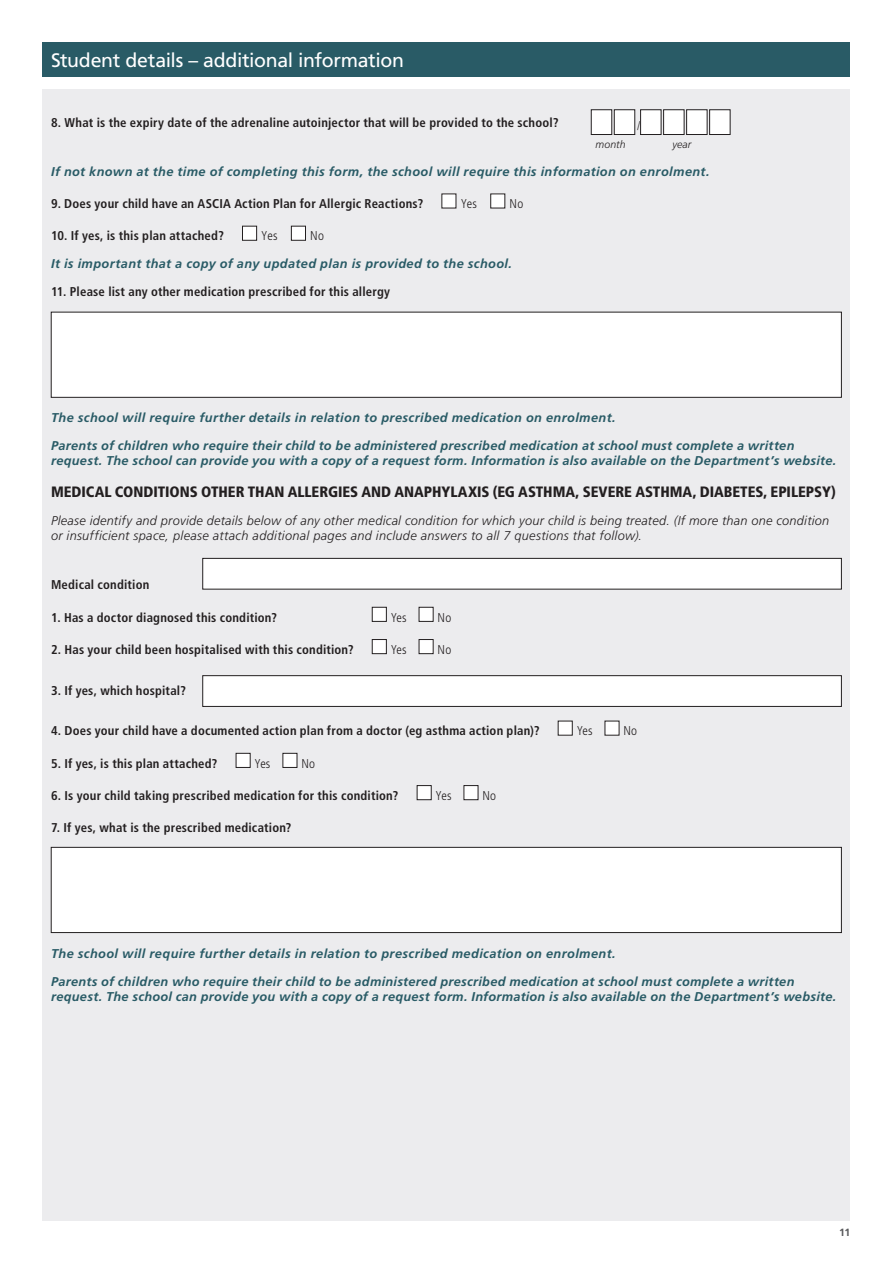
<style>
.page{position:relative;width:893px;height:1263px;background:#fff}
.page>*{position:absolute;margin:0;border:0;box-sizing:border-box;transform-origin:0 0}
._01__across_top{font:19.5px "Frutiger LT Std";letter-spacing:-.015em;color:#fff}
._07__subheading_blac{font:900 condensed 15px "Frutiger LT Std";color:#231f20}
.Frutiger_body_copy_9{font:italic 700 12.75px/15px "Frutiger LT Std";letter-spacing:.025em;color:#295b66}
.Frutiger_body_copy_9-2{font:700 condensed 12.75px "Frutiger LT Std";letter-spacing:.015em;color:#231f20}
.Frutiger_body_copy_9-3{font:italic 300 12.75px/15px "Frutiger LT Std";letter-spacing:.02em;color:#231f20}
.Frutiger_body_copy_9-4{font:300 condensed 12.75px "Frutiger LT Std";letter-spacing:.01em;color:#231f20}
.Frutiger_body_copy_9-5{font:italic 300 10.5px "Frutiger LT Std";letter-spacing:.01em;color:#231f20}
._06__Body_Heading{font:700 10.5px "Frutiger LT Std";color:#57585a}
</style>
<div class="page">
<div style="left:43px;top:89px;width:807px;height:1131px;background:#ececee"></div>
<div style="left:591px;top:110px;width:21px;height:24px;background:#fff"></div>
<div style="left:591px;top:110px;width:21px;height:25px;border:1px solid #231f20"></div>
<div style="left:614px;top:110px;width:21px;height:24px;background:#fff"></div>
<div style="left:614px;top:110px;width:21px;height:25px;border:1px solid #231f20"></div>
<div style="left:641px;top:110px;width:20px;height:24px;background:#fff"></div>
<div style="left:640px;top:110px;width:21px;height:25px;border:1px solid #231f20"></div>
<div style="left:664px;top:110px;width:20px;height:24px;background:#fff"></div>
<div style="left:663px;top:110px;width:21px;height:25px;border:1px solid #231f20"></div>
<div style="left:687px;top:110px;width:20px;height:24px;background:#fff"></div>
<div style="left:686px;top:110px;width:21px;height:25px;border:1px solid #231f20"></div>
<div style="left:710px;top:110px;width:20px;height:24px;background:#fff"></div>
<div style="left:709px;top:110px;width:21px;height:25px;border:1px solid #231f20"></div>
<div style="left:442px;top:194px;width:14px;height:14px;background:#fff"></div>
<div style="left:491px;top:194px;width:14px;height:14px;background:#fff"></div>
<div style="left:490px;top:194px;width:15px;height:14px;border:1px solid #231f20"></div>
<div style="left:242px;top:226px;width:15px;height:14px;background:#fff"></div>
<div style="left:242px;top:226px;width:15px;height:14px;border:1px solid #231f20"></div>
<div style="left:291px;top:226px;width:14px;height:14px;background:#fff"></div>
<div style="left:291px;top:226px;width:15px;height:14px;border:1px solid #231f20"></div>
<div style="left:51px;top:312px;width:790px;height:85px;background:#fff"></div>
<div style="left:203px;top:558px;width:639px;height:31px;background:#fff;border:1px solid #231f20"></div>
<div style="left:372px;top:607px;width:14px;height:14px;background:#fff"></div>
<div style="left:372px;top:607px;width:15px;height:15px;border:1px solid #231f20"></div>
<div style="left:419px;top:607px;width:14px;height:14px;background:#fff"></div>
<div style="left:419px;top:607px;width:14px;height:15px;border:1px solid #231f20"></div>
<div style="left:372px;top:639px;width:14px;height:15px;background:#fff"></div>
<div style="left:372px;top:639px;width:15px;height:15px;border:1px solid #231f20"></div>
<div style="left:419px;top:639px;width:14px;height:15px;background:#fff"></div>
<div style="left:419px;top:639px;width:14px;height:15px;border:1px solid #231f20"></div>
<div style="left:203px;top:675px;width:639px;height:32px;background:#fff;border:1px solid #231f20"></div>
<div style="left:558px;top:721px;width:14px;height:14px;background:#fff"></div>
<div style="left:605px;top:721px;width:14px;height:14px;background:#fff"></div>
<div style="left:236px;top:753px;width:14px;height:14px;background:#fff"></div>
<div style="left:236px;top:753px;width:14px;height:15px;border:1px solid #231f20"></div>
<div style="left:283px;top:753px;width:14px;height:14px;background:#fff"></div>
<div style="left:283px;top:753px;width:14px;height:15px;border:1px solid #231f20"></div>
<div style="left:417px;top:785px;width:14px;height:15px;background:#fff"></div>
<div style="left:417px;top:785px;width:14px;height:15px;border:1px solid #231f20"></div>
<div style="left:464px;top:785px;width:14px;height:15px;background:#fff"></div>
<div style="left:464px;top:785px;width:14px;height:15px;border:1px solid #231f20"></div>
<div style="left:51px;top:847px;width:790px;height:85px;background:#fff"></div>
<div style="left:51px;top:847px;width:791px;height:86px;border:1px solid #231f20"></div>
<div style="left:43px;top:43px;width:807px;height:34px;background:#295b66"></div>
<p class="_01__across_top" style="left:51px;top:49px;width:354px">Student details – additional information</p>
<p class="Frutiger_body_copy_9-2" style="left:51px;top:115px;width:509px">8. What is the expiry date of the adrenaline autoinjector that will be provided to the school?</p>
<p class="Frutiger_body_copy_9-4" style="left:637px;top:119px;width:5px">/</p>
<p class="Frutiger_body_copy_9-5" style="left:596px;top:139px;width:32px">month</p>
<p class="Frutiger_body_copy_9-5" style="left:672px;top:139px;width:21px">year</p>
<p class="Frutiger_body_copy_9" style="left:51px;top:164px;width:660px">If not known at the time of completing this form, the school will require this information on enrolment.</p>
<p class="Frutiger_body_copy_9-2" style="left:51px;top:196px;width:374px">9. Does your child have an ASCIA Action Plan for Allergic Reactions?</p>
<p class="Frutiger_body_copy_9-4" style="left:461px;top:197px;width:18px">Yes</p>
<p class="Frutiger_body_copy_9-4" style="left:510px;top:197px;width:15px">No</p>
<p class="Frutiger_body_copy_9-2" style="left:51px;top:228px;width:174px">10. If yes, is this plan attached?</p>
<p class="Frutiger_body_copy_9-4" style="left:261px;top:229px;width:18px">Yes</p>
<p class="Frutiger_body_copy_9-4" style="left:310px;top:229px;width:15px">No</p>
<p class="Frutiger_body_copy_9" style="left:51px;top:256px;width:463px">It is important that a copy of any updated plan is provided to the school.</p>
<p class="Frutiger_body_copy_9-2" style="left:51px;top:284px;width:341px">11. Please list any other medication prescribed for this allergy</p>
<p class="Frutiger_body_copy_9" style="left:51px;top:410px;width:566px">The school will require further details in relation to prescribed medication on enrolment.</p>
<p class="Frutiger_body_copy_9" style="left:51px;top:438px;width:787px">Parents of children who require their child to be administered prescribed medication at school must complete a written request. The school can provide you with a copy of a request form. Information is also available on the Department’s website.</p>
<p class="_07__subheading_blac" style="left:51px;top:483px;width:786px">MEDICAL CONDITIONS OTHER THAN ALLERGIES AND ANAPHYLAXIS (EG ASTHMA, SEVERE ASTHMA, DIABETES, EPILEPSY)</p>
<p class="Frutiger_body_copy_9-3" style="left:51px;top:513px;width:780px">Please identify and provide details below of any other medical condition for which your child is being treated. (If more than one condition or insufficient space, please attach additional pages and include answers to all 7 questions that follow).</p>
<p class="Frutiger_body_copy_9-2" style="left:51px;top:577px;width:100px">Medical condition</p>
<p class="Frutiger_body_copy_9-2" style="left:51px;top:610px;width:228px">1. Has a doctor diagnosed this condition?</p>
<p class="Frutiger_body_copy_9-4" style="left:391px;top:610px;width:17px">Yes</p>
<p class="Frutiger_body_copy_9-4" style="left:438px;top:610px;width:15px">No</p>
<p class="Frutiger_body_copy_9-2" style="left:51px;top:642px;width:304px">2. Has your child been hospitalised with this condition?</p>
<p class="Frutiger_body_copy_9-4" style="left:391px;top:642px;width:17px">Yes</p>
<p class="Frutiger_body_copy_9-4" style="left:438px;top:642px;width:15px">No</p>
<p class="Frutiger_body_copy_9-2" style="left:51px;top:683px;width:137px">3. If yes, which hospital?</p>
<p class="Frutiger_body_copy_9-2" style="left:51px;top:723px;width:490px">4. Does your child have a documented action plan from a doctor (eg asthma action plan)?</p>
<p class="Frutiger_body_copy_9-4" style="left:577px;top:724px;width:17px">Yes</p>
<p class="Frutiger_body_copy_9-4" style="left:623px;top:724px;width:15px">No</p>
<p class="Frutiger_body_copy_9-2" style="left:51px;top:756px;width:168px">5. If yes, is this plan attached?</p>
<p class="Frutiger_body_copy_9-4" style="left:255px;top:756px;width:17px">Yes</p>
<p class="Frutiger_body_copy_9-4" style="left:301px;top:756px;width:15px">No</p>
<p class="Frutiger_body_copy_9-2" style="left:51px;top:788px;width:349px">6. Is your child taking prescribed medication for this condition?</p>
<p class="Frutiger_body_copy_9-4" style="left:436px;top:788px;width:17px">Yes</p>
<p class="Frutiger_body_copy_9-4" style="left:482px;top:788px;width:15px">No</p>
<p class="Frutiger_body_copy_9-2" style="left:51px;top:820px;width:242px">7. If yes, what is the prescribed medication?</p>
<p class="Frutiger_body_copy_9" style="left:51px;top:946px;width:566px">The school will require further details in relation to prescribed medication on enrolment.</p>
<p class="Frutiger_body_copy_9" style="left:51px;top:974px;width:787px">Parents of children who require their child to be administered prescribed medication at school must complete a written request. The school can provide you with a copy of a request form. Information is also available on the Department’s website.</p>
<p class="_06__Body_Heading" style="left:839px;top:1226px;width:13px">11</p>
</div>
